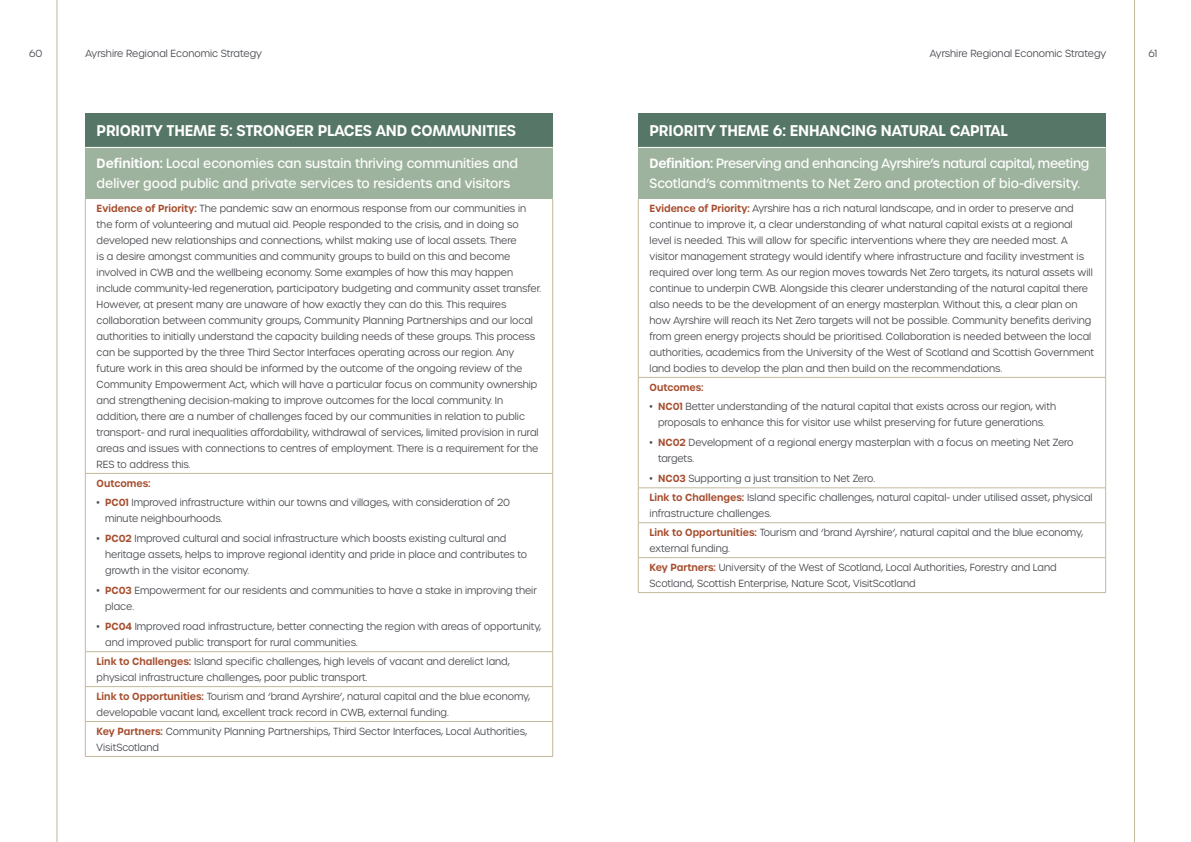
<style>
.page{position:relative;width:1191px;height:842px;background:#fff}
.page>*{position:absolute;margin:0;border:0;box-sizing:border-box;transform-origin:0 0}
.TABLE_HEADS{font:600 15px "Urbane";letter-spacing:-.01em;color:#fff;scale:.95 1}
.Table_subhead{font:500 13px/20px "Urbane";letter-spacing:-.02em;color:#fff;scale:.95 1}
.Table_subhead-2{font:500 13px/20px "Urbane";color:#fff;scale:.95 1}
.Table_coloured_bold{font:300 10px/16px "Urbane";color:#474a4f;scale:.95 1}
.Table_coloured_bold-2{font:600 10px "Urbane";color:#a64d2d;scale:.95 1}
.s1{font-weight:600}
.s2{font-weight:600;color:#a64d2d}
</style>
<div class="page">
<hr style="left:57px;top:0;width:1px;height:842px;background:#c1b99b">
<hr style="left:1134px;top:0;width:1px;height:842px;background:#c1b99b">
<div style="left:85px;top:113px;width:468px;height:34px;background:#567667"></div>
<div style="left:85px;top:147px;width:468px;height:51px;background:#9eb39e"></div>
<hr style="left:85px;top:198px;width:1px;height:275px;background:#c1b99b">
<hr style="left:552px;top:198px;width:1px;height:275px;background:#c1b99b">
<hr style="left:85px;top:473px;width:468px;height:1px;background:#c1b99b">
<hr style="left:85px;top:474px;width:1px;height:177px;background:#c1b99b">
<hr style="left:552px;top:474px;width:1px;height:177px;background:#c1b99b">
<hr style="left:85px;top:651px;width:468px;height:1px;background:#c1b99b">
<hr style="left:85px;top:652px;width:1px;height:34px;background:#c1b99b">
<hr style="left:552px;top:652px;width:1px;height:34px;background:#c1b99b">
<hr style="left:85px;top:686px;width:468px;height:1px;background:#c1b99b">
<hr style="left:85px;top:687px;width:1px;height:34px;background:#c1b99b">
<hr style="left:552px;top:687px;width:1px;height:34px;background:#c1b99b">
<hr style="left:85px;top:721px;width:468px;height:1px;background:#c1b99b">
<hr style="left:85px;top:722px;width:1px;height:34px;background:#c1b99b">
<hr style="left:552px;top:722px;width:1px;height:34px;background:#c1b99b">
<hr style="left:85px;top:756px;width:468px;height:1px;background:#c1b99b">
<hr style="left:85px;top:147px;width:468px;height:1px;background:#fff">
<div style="left:638px;top:113px;width:467px;height:34px;background:#567667"></div>
<div style="left:638px;top:147px;width:467px;height:51px;background:#9eb39e"></div>
<hr style="left:638px;top:198px;width:1px;height:179px;background:#c1b99b">
<hr style="left:1105px;top:198px;width:1px;height:179px;background:#c1b99b">
<hr style="left:638px;top:377px;width:468px;height:1px;background:#c1b99b">
<hr style="left:638px;top:378px;width:1px;height:110px;background:#c1b99b">
<hr style="left:1105px;top:378px;width:1px;height:110px;background:#c1b99b">
<hr style="left:638px;top:488px;width:468px;height:1px;background:#c1b99b">
<hr style="left:638px;top:488px;width:1px;height:34px;background:#c1b99b">
<hr style="left:1105px;top:488px;width:1px;height:34px;background:#c1b99b">
<hr style="left:638px;top:522px;width:468px;height:1px;background:#c1b99b">
<hr style="left:638px;top:523px;width:1px;height:34px;background:#c1b99b">
<hr style="left:1105px;top:523px;width:1px;height:34px;background:#c1b99b">
<hr style="left:638px;top:557px;width:468px;height:1px;background:#c1b99b">
<hr style="left:638px;top:558px;width:1px;height:34px;background:#c1b99b">
<hr style="left:1105px;top:558px;width:1px;height:34px;background:#c1b99b">
<hr style="left:638px;top:592px;width:468px;height:1px;background:#c1b99b">
<hr style="left:638px;top:147px;width:467px;height:1px;background:#fff">
<p class="Table_coloured_bold" style="left:29px;top:45px;width:16px">60</p>
<p class="Table_coloured_bold" style="left:86px;top:45px;width:187px">Ayrshire Regional Economic Strategy</p>
<p class="Table_coloured_bold" style="left:930px;top:45px;width:187px">Ayrshire Regional Economic Strategy</p>
<p class="Table_coloured_bold" style="left:1148px;top:45px;width:11px">61</p>
<p class="TABLE_HEADS" style="left:97px;top:121px;width:443px">PRIORITY THEME 5: STRONGER PLACES AND COMMUNITIES</p>
<p class="Table_subhead-2" style="left:97px;top:153px;width:445px"><span class="s1">Definition:</span> Local economies can sustain thriving communities and deliver good public and private services to residents and visitors</p>
<p class="Table_coloured_bold" style="left:97px;top:200px;width:469px"><span class="s2">Evidence of Priority:</span> The pandemic saw an enormous response from our communities in the form of volunteering and mutual aid. People responded to the crisis, and in doing so developed new relationships and connections, whilst making use of local assets. There<br>is a desire amongst communities and community groups to build on this and become involved in CWB and the wellbeing economy. Some examples of how this may happen include community-led regeneration, participatory budgeting and community asset transfer.<br>However, at present many are unaware of how exactly they can do this. This requires collaboration between community groups, Community Planning Partnerships and our local authorities to initially understand the capacity building needs of these groups. This process can be supported by the three Third Sector Interfaces operating across our region. Any future work in this area should be informed by the outcome of the ongoing review of the Community Empowerment Act, which will have a particular focus on community ownership and strengthening decision-making to improve outcomes for the local community. In addition, there are a number of challenges faced by our communities in relation to public transport- and rural inequalities affordability, withdrawal of services, limited provision in rural areas and issues with connections to centres of employment. There is a requirement for the RES to address this.</p>
<p class="Table_coloured_bold-2" style="left:97px;top:476px;width:58px">Outcomes:</p>
<p class="Table_coloured_bold" style="left:105px;top:495px;width:428px;text-indent:-9px">• <span class="s2">PC01</span> Improved infrastructure within our towns and villages, with consideration of 20 minute neighbourhoods.</p>
<p class="Table_coloured_bold" style="left:105px;top:531px;width:446px;text-indent:-9px">• <span class="s2">PC02</span> Improved cultural and social infrastructure which boosts existing cultural and heritage assets, helps to improve regional identity and pride in place and contributes to growth in the visitor economy.</p>
<p class="Table_coloured_bold" style="left:105px;top:583px;width:456px;text-indent:-9px">• <span class="s2">PC03</span> Empowerment for our residents and communities to have a stake in improving their place.</p>
<p class="Table_coloured_bold" style="left:105px;top:618px;width:460px;text-indent:-9px">• <span class="s2">PC04</span> Improved road infrastructure, better connecting the region with areas of opportunity, and improved public transport for rural communities.</p>
<p class="Table_coloured_bold" style="left:97px;top:653px;width:436px"><span class="s2">Link to Challenges:</span> Island specific challenges, high levels of vacant and derelict land, physical infrastructure challenges, poor public transport.</p>
<p class="Table_coloured_bold" style="left:97px;top:688px;width:458px"><span class="s2">Link to Opportunities:</span> Tourism and ‘brand Ayrshire’, natural capital and the blue economy, developable vacant land, excellent track record in CWB, external funding.</p>
<p class="Table_coloured_bold" style="left:97px;top:723px;width:454px"><span class="s2">Key Partners:</span> Community Planning Partnerships, Third Sector Interfaces, Local Authorities,<br>VisitScotland</p>
<p class="TABLE_HEADS" style="left:649px;top:121px;width:379px">PRIORITY THEME 6: ENHANCING NATURAL CAPITAL</p>
<p class="Table_subhead" style="left:649px;top:153px;width:464px"><span class="s1">Definition:</span> Preserving and enhancing Ayrshire’s natural capital, meeting<br>Scotland’s commitments to Net Zero and protection of bio-diversity.</p>
<p class="Table_coloured_bold" style="left:649px;top:200px;width:469px"><span class="s2">Evidence of Priority:</span> Ayrshire has a rich natural landscape, and in order to preserve and continue to improve it, a clear understanding of what natural capital exists at a regional level is needed. This will allow for specific interventions where they are needed most. A visitor management strategy would identify where infrastructure and facility investment is required over long term. As our region moves towards Net Zero targets, its natural assets will continue to underpin CWB. Alongside this clearer understanding of the natural capital there also needs to be the development of an energy masterplan. Without this, a clear plan on how Ayrshire will reach its Net Zero targets will not be possible. Community benefits deriving from green energy projects should be prioritised. Collaboration is needed between the local authorities, academics from the University of the West of Scotland and Scottish Government land bodies to develop the plan and then build on the recommendations.</p>
<p class="Table_coloured_bold-2" style="left:649px;top:380px;width:58px">Outcomes:</p>
<p class="Table_coloured_bold" style="left:649px;top:399px;width:429px;text-align:center">• <span class="s2">NC01</span> Better understanding of the natural capital that exists across our region, with proposals to enhance this for visitor use whilst preserving for future generations.</p>
<p class="Table_coloured_bold" style="left:658px;top:435px;width:439px;text-indent:-9px">• <span class="s2">NC02</span> Development of a regional energy masterplan with a focus on meeting Net Zero targets.</p>
<p class="Table_coloured_bold" style="left:649px;top:471px;width:239px">• <span class="s2">NC03</span> Supporting a just transition to Net Zero.</p>
<p class="Table_coloured_bold" style="left:649px;top:489px;width:468px"><span class="s2">Link to Challenges:</span> Island specific challenges, natural capital- under utilised asset, physical infrastructure challenges.</p>
<p class="Table_coloured_bold" style="left:649px;top:524px;width:458px"><span class="s2">Link to Opportunities:</span> Tourism and ‘brand Ayrshire’, natural capital and the blue economy, external funding.</p>
<p class="Table_coloured_bold" style="left:649px;top:559px;width:430px"><span class="s2">Key Partners:</span> University of the West of Scotland, Local Authorities, Forestry and Land<br>Scotland, Scottish Enterprise, Nature Scot, VisitScotland</p>
</div>
